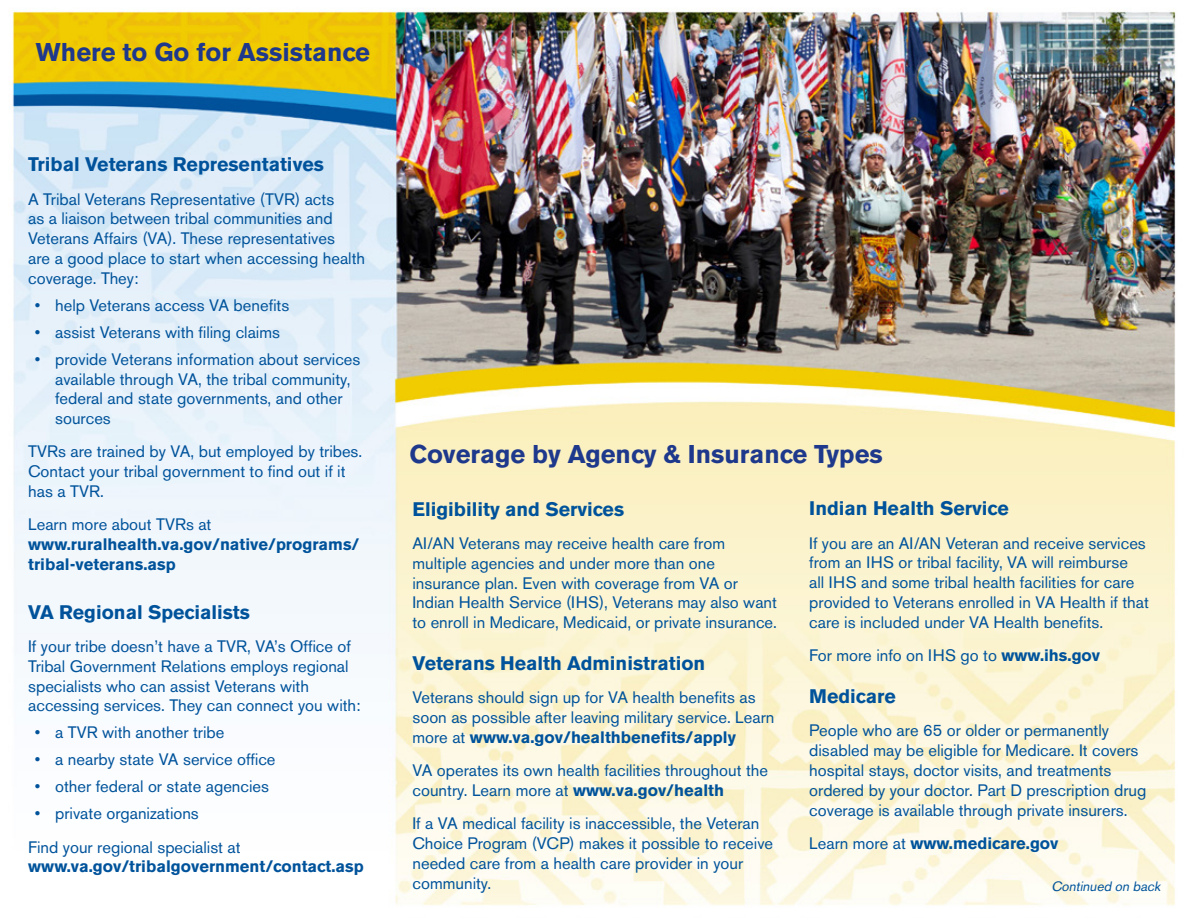
<style>
.page{position:relative;width:1188px;height:918px;background:#fff}
.page>*{position:absolute;margin:0;border:0;box-sizing:border-box;transform-origin:0 0}
.t1{font:700 25.5px "Akzidenz Grotesk BE";color:#1e388c}
.t2{font:700 19.5px "Akzidenz Grotesk BE";color:#00539b}
.t3{font:16.5px/19.8px "Akzidenz Grotesk BE";color:#00539b}
.t4{font:700 16.5px/19.8px "Akzidenz Grotesk BE";color:#00539b}
.t5{font:italic 13.5px "Akzidenz Grotesk BE";color:#00539b}
.s1{font-weight:400}
.s2{font-weight:700}
</style>
<div class="page">
<img style="left:12px;top:8px;width:1164px;height:898px">
<h2 class="t1" style="left:36px;top:38px;width:336px">Where to Go for Assistance</h2>
<h3 class="t2" style="left:28px;top:153px;width:297px">Tribal Veterans Representatives</h3>
<p class="t3" style="left:28px;top:189px;width:338px">A Tribal Veterans Representative (TVR) acts<br>as a liaison between tribal communities and Veterans Affairs (VA). These representatives<br>are a good place to start when accessing health coverage. They:</p>
<p class="t3" style="left:35px;top:295px;width:256px">• help Veterans access VA benefits</p>
<p class="t3" style="left:35px;top:322px;width:247px">• assist Veterans with filing claims</p>
<p class="t3" style="left:55px;top:349px;width:307px;text-indent:-20px">• provide Veterans information about services available through VA, the tribal community, federal and state governments, and other sources</p>
<p class="t3" style="left:28px;top:442px;width:336px">TVRs are trained by VA, but employed by tribes.<br>Contact your tribal government to find out if it has a TVR.</p>
<p class="t4" style="left:28px;top:515px;width:333px"><span class="s1">Learn more about TVRs at </span>www.ruralhealth.va.gov/native/programs/ tribal-veterans.asp</p>
<h3 class="t2" style="left:28px;top:601px;width:223px">VA Regional Specialists</h3>
<p class="t3" style="left:28px;top:636px;width:334px">If your tribe doesn’t have a TVR, VA’s Office of Tribal Government Relations employs regional specialists who can assist Veterans with accessing services. They can connect you with:</p>
<p class="t3" style="left:35px;top:723px;width:191px">• a TVR with another tribe</p>
<p class="t3" style="left:35px;top:750px;width:242px">• a nearby state VA service office</p>
<p class="t3" style="left:35px;top:777px;width:236px">• other federal or state agencies</p>
<p class="t3" style="left:35px;top:804px;width:165px">• private organizations</p>
<p class="t3" style="left:28px;top:837px;width:214px">Find your regional specialist at</p>
<p class="t4" style="left:28px;top:857px;width:337px">www.va.gov/tribalgovernment/contact.asp</p>
<h2 class="t1" style="left:410px;top:439px;width:475px">Coverage by Agency &amp; Insurance Types</h2>
<h3 class="t2" style="left:412px;top:498px;width:213px">Eligibility and Services</h3>
<p class="t3" style="left:412px;top:533px;width:366px">AI/AN Veterans may receive health care from multiple agencies and under more than one insurance plan. Even with coverage from VA or Indian Health Service (IHS), Veterans may also want to enroll in Medicare, Medicaid, or private insurance.</p>
<h3 class="t2" style="left:412px;top:652px;width:294px">Veterans Health Administration</h3>
<p class="t3" style="left:412px;top:688px;width:363px">Veterans should sign up for VA health benefits as soon as possible after leaving military service. Learn more at <span class="s2">www.va.gov/healthbenefits/apply</span></p>
<p class="t3" style="left:412px;top:761px;width:357px">VA operates its own health facilities throughout the country. Learn more at <span class="s2">www.va.gov/health</span></p>
<p class="t3" style="left:412px;top:814px;width:362px">If a VA medical facility is inaccessible, the Veteran Choice Program (VCP) makes it possible to receive needed care from a health care provider in your community.</p>
<h3 class="t2" style="left:809px;top:497px;width:201px">Indian Health Service</h3>
<p class="t3" style="left:809px;top:533px;width:341px">If you are an AI/AN Veteran and receive services from an IHS or tribal facility, VA will reimburse<br>all IHS and some tribal health facilities for care provided to Veterans enrolled in VA Health if that care is included under VA Health benefits.</p>
<p class="t3" style="left:809px;top:645px;width:292px">For more info on IHS go to <span class="s2">www.ihs.gov</span></p>
<h3 class="t2" style="left:809px;top:685px;width:88px">Medicare</h3>
<p class="t3" style="left:809px;top:721px;width:339px">People who are 65 or older or permanently disabled may be eligible for Medicare. It covers hospital stays, doctor visits, and treatments ordered by your doctor. Part D prescription drug coverage is available through private insurers.</p>
<p class="t4" style="left:809px;top:833px;width:251px"><span class="s1">Learn more at</span> www.medicare.gov</p>
<p class="t5" style="left:1051px;top:878px;width:113px">Continued on back</p>
</div>
